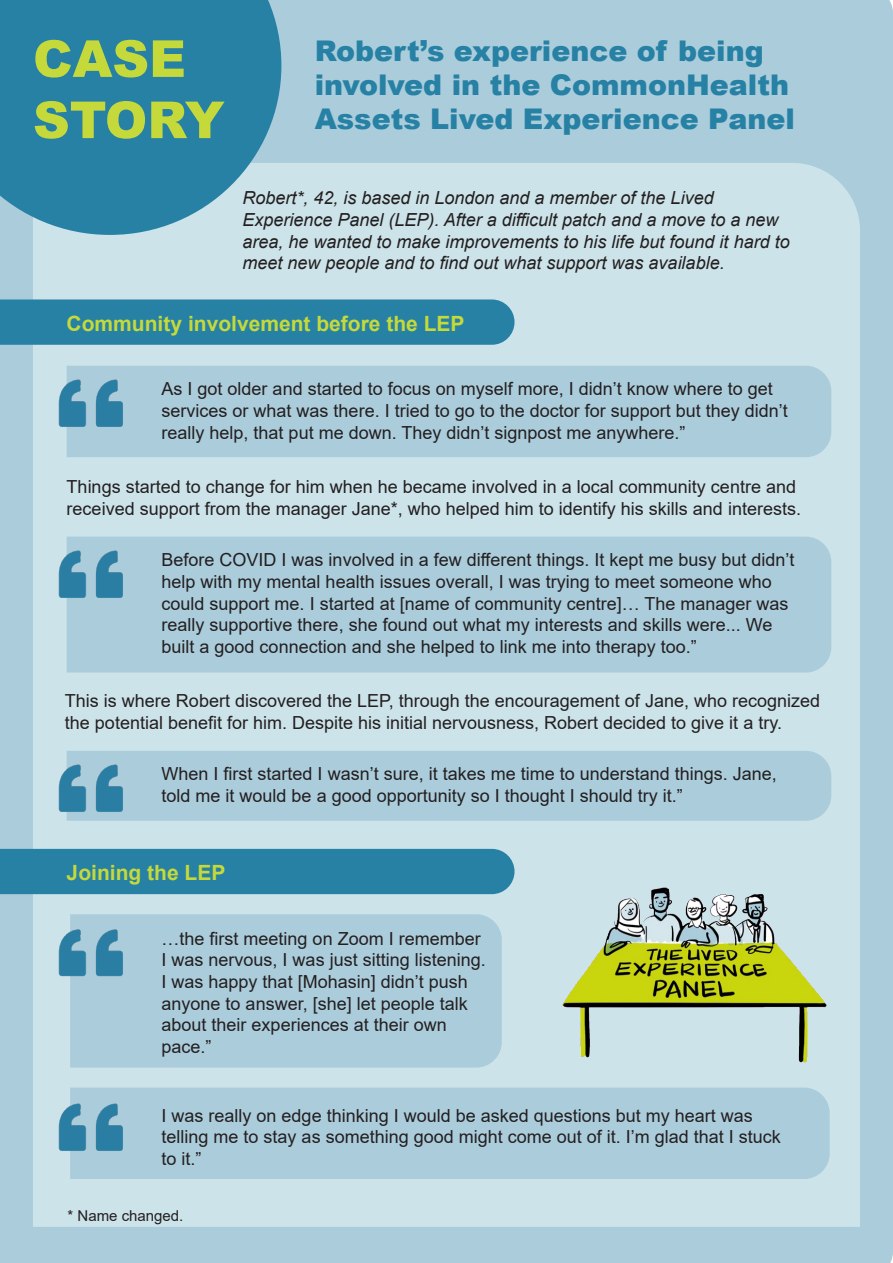
<style>
.page{position:relative;width:893px;height:1263px;background:#abccdb}
.page>*{position:absolute;margin:0;border:0;box-sizing:border-box;transform-origin:0 0}
.t1{font:900 51px "Arial";color:#c5d93b}
.t2{font:900 28.5px/34.2px "Arial";color:#2681a4}
.t3{font:700 21px "Arial";color:#c5d93b}
.t4{font:18px/21.6px "Arial";color:#231f20}
.t5{font:italic 18px/21.6px "Arial";color:#231f20}
.t6{font:15px "Arial";color:#231f20}
</style>
<div class="page">
<div style="left:33px;top:163px;width:827px;height:1064px;background:#cce3e9"></div>
<svg style="left:0;top:0;width:281px;height:235px;fill:#2681a4"></svg>
<div style="left:0;top:299px;width:514px;height:46px;background:#2681a4"></div>
<div style="left:67px;top:366px;width:764px;height:91px;background:#abccdb"></div>
<img style="left:43px;top:368px;width:95px;height:69px">
<div style="left:67px;top:537px;width:764px;height:135px;background:#abccdb"></div>
<img style="left:43px;top:539px;width:95px;height:69px">
<div style="left:67px;top:751px;width:764px;height:70px;background:#abccdb"></div>
<img style="left:43px;top:753px;width:95px;height:69px">
<div style="left:0;top:849px;width:514px;height:45px;background:#2681a4"></div>
<div style="left:70px;top:914px;width:432px;height:153px;background:#abccdb"></div>
<img style="left:43px;top:917px;width:95px;height:69px">
<div style="left:70px;top:1087px;width:760px;height:92px;background:#abccdb"></div>
<img style="left:43px;top:1092px;width:95px;height:69px">
<img style="left:562px;top:882px;width:268px;height:189px">
<p class="t1" style="left:33px;top:22px;width:154px">CASE</p>
<p class="t1" style="left:33px;top:83px;width:193px">STORY</p>
<p class="t2" style="left:315px;top:33px;width:482px">Robert’s experience of being involved in the CommonHealth<br>Assets Lived Experience Panel</p>
<p class="t5" style="left:242px;top:188px;width:549px">Robert*, 42, is based in London and a member of the Lived Experience Panel (LEP). After a difficult patch and a move to a new area, he wanted to make improvements to his life but found it hard to meet new people and to find out what support was available.</p>
<p class="t3" style="left:67px;top:309px;width:399px">Community involvement before the LEP</p>
<p class="t4" style="left:162px;top:378px;width:628px">As I got older and started to focus on myself more, I didn’t know where to get services or what was there. I tried to go to the doctor for support but they didn’t really help, that put me down. They didn’t signpost me anywhere.”</p>
<p class="t4" style="left:67px;top:476px;width:736px">Things started to change for him when he became involved in a local community centre and received support from the manager Jane*, who helped him to identify his skills and interests.</p>
<p class="t4" style="left:162px;top:549px;width:634px">Before COVID I was involved in a few different things. It kept me busy but didn’t help with my mental health issues overall, I was trying to meet someone who could support me. I started at [name of community centre]… The manager was really supportive there, she found out what my interests and skills were... We built a good connection and she helped to link me into therapy too.”</p>
<p class="t4" style="left:65px;top:690px;width:757px">This is where Robert discovered the LEP, through the encouragement of Jane, who recognized the potential benefit for him. Despite his initial nervousness, Robert decided to give it a try.</p>
<p class="t4" style="left:162px;top:763px;width:617px">When I first started I wasn’t sure, it takes me time to understand things. Jane, told me it would be a good opportunity so I thought I should try it.”</p>
<p class="t3" style="left:67px;top:858px;width:160px">Joining the LEP</p>
<p class="t4" style="left:162px;top:927px;width:326px">…the first meeting on Zoom I remember I was nervous, I was just sitting listening.<br>I was happy that [Mohasin] didn’t push anyone to answer, [she] let people talk about their experiences at their own pace.”</p>
<p class="t4" style="left:162px;top:1104px;width:621px">I was really on edge thinking I would be asked questions but my heart was telling me to stay as something good might come out of it. I’m glad that I stuck to it.”</p>
<p class="t6" style="left:68px;top:1205px;width:117px">* Name changed.</p>
</div>
